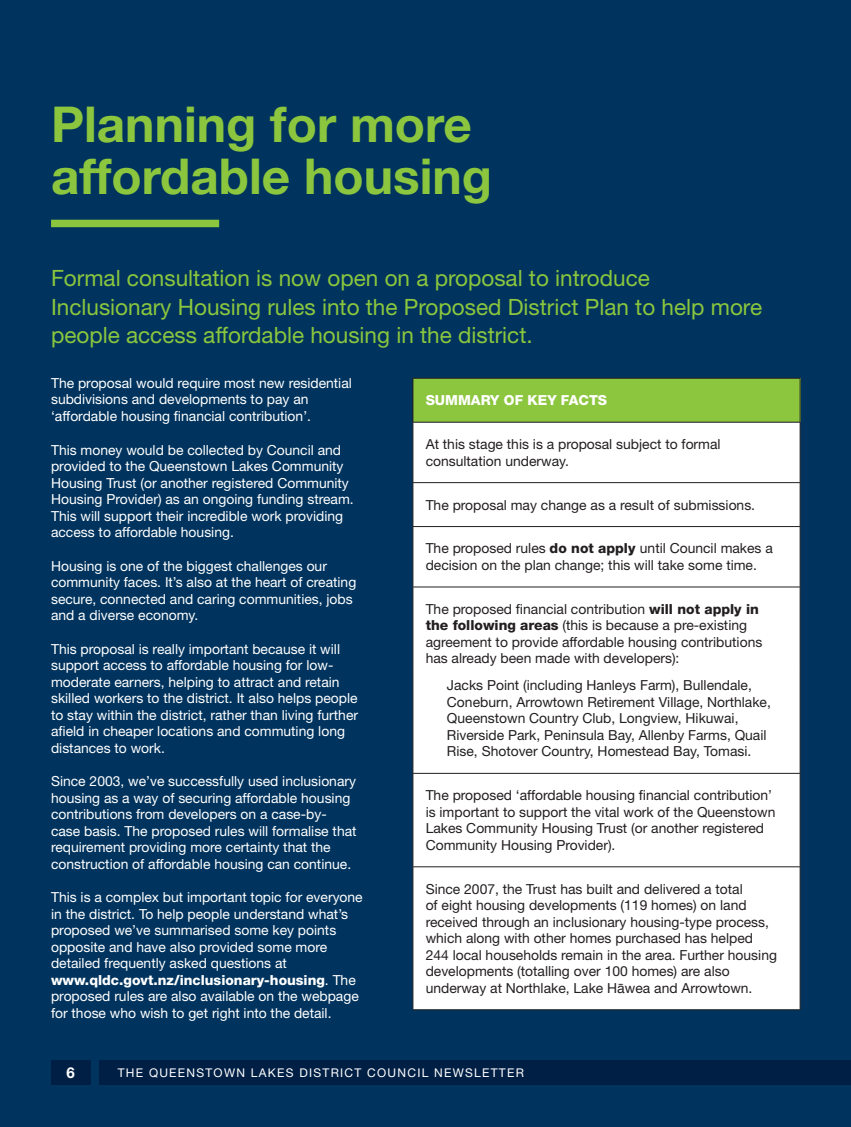
<style>
.page{position:relative;width:851px;height:1127px;background:#fff}
.page>*{position:absolute;margin:0;border:0;box-sizing:border-box;transform-origin:0 0}
.head_full_page_text{font:700 49.5px/52.5px "Helvetica Neue LT Std";color:#8bc63e}
.subhead_1{font:22.5px/28.5px "Helvetica Neue LT Std";color:#8bc63e}
.t1{font:700 15px "Helvetica Neue LT Std";color:#fff}
.bod{font:13.8px/16.5px "Helvetica Neue LT Std";color:#fff}
.bod-2{font:13.8px/16.5px "Helvetica Neue LT Std";color:#231f20}
.bod-3{font:800 13.8px "Helvetica Neue LT Std";color:#fff}
.t2{font:12px "Helvetica Neue LT Std";letter-spacing:.105em;color:#fff}
.s1{font-weight:800}
.s2{font-family:"Helvetica"}
</style>
<div class="page">
<div style="left:0;top:0;width:850px;height:1127px;background:#00345e"></div>
<div style="left:51px;top:220px;width:168px;height:7px;background:#8bc63e"></div>
<div style="left:413px;top:378px;width:387px;height:44px;background:#8bc63e"></div>
<div style="left:413px;top:423px;width:386px;height:586px;background:#fff"></div>
<hr style="left:412px;top:378px;width:388px;height:1px;background:#231f20">
<hr style="left:412px;top:378px;width:1px;height:44px;background:#231f20">
<hr style="left:799px;top:378px;width:1px;height:44px;background:#231f20">
<hr style="left:412px;top:422px;width:388px;height:1px;background:#231f20">
<hr style="left:412px;top:422px;width:1px;height:60px;background:#231f20">
<hr style="left:799px;top:422px;width:1px;height:60px;background:#231f20">
<hr style="left:412px;top:482px;width:388px;height:1px;background:#231f20">
<hr style="left:412px;top:483px;width:1px;height:43px;background:#231f20">
<hr style="left:799px;top:483px;width:1px;height:43px;background:#231f20">
<hr style="left:412px;top:526px;width:388px;height:1px;background:#231f20">
<hr style="left:412px;top:527px;width:1px;height:60px;background:#231f20">
<hr style="left:799px;top:527px;width:1px;height:60px;background:#231f20">
<hr style="left:412px;top:587px;width:388px;height:1px;background:#231f20">
<hr style="left:412px;top:587px;width:1px;height:85px;background:#231f20">
<hr style="left:799px;top:587px;width:1px;height:85px;background:#231f20">
<hr style="left:412px;top:672px;width:1px;height:101px;background:#231f20">
<hr style="left:799px;top:672px;width:1px;height:101px;background:#231f20">
<hr style="left:412px;top:773px;width:388px;height:1px;background:#231f20">
<hr style="left:412px;top:773px;width:1px;height:93px;background:#231f20">
<hr style="left:799px;top:773px;width:1px;height:93px;background:#231f20">
<hr style="left:412px;top:866px;width:388px;height:1px;background:#231f20">
<hr style="left:412px;top:867px;width:1px;height:142px;background:#231f20">
<hr style="left:799px;top:867px;width:1px;height:142px;background:#231f20">
<hr style="left:412px;top:1009px;width:388px;height:1px;background:#231f20">
<svg style="left:850px;top:1060px;width:1px;height:24px"></svg>
<div style="left:51px;top:1060px;width:39px;height:24px;background:#001f45"></div>
<div style="left:99px;top:1060px;width:751px;height:24px;background:#001f45"></div>
<p class="head_full_page_text" style="left:51px;top:97px;width:442px">Planning for more affordable housing</p>
<p class="subhead_1" style="left:51px;top:264px;width:712px">Formal consultation is now open on a proposal to introduce<br>Inclusionary Housing rules into the Proposed District Plan to help more people access affordable housing in the district.</p>
<p class="bod" style="left:51px;top:375px;width:302px">The proposal would require most new residential subdivisions and developments to pay an ‘affordable housing financial contribution’.</p>
<p class="bod" style="left:51px;top:441px;width:304px">This money would be collected by Council and provided to the Queenstown Lakes Community Housing Trust (or another registered Community Housing Provider) as an ongoing funding stream.<br>This will support their incredible work providing access to affordable housing.</p>
<p class="bod" style="left:51px;top:557px;width:307px">Housing is one of the biggest challenges our community faces. It’s also at the heart of creating secure, connected and caring communities, jobs and a diverse economy.</p>
<p class="bod" style="left:51px;top:640px;width:308px">This proposal is really important because it will support access to affordable housing for low&shy;moderate earners, helping to attract and retain skilled workers to the district. It also helps people to stay within the district, rather than living further afield in cheaper locations and commuting long distances to work.</p>
<p class="bod" style="left:51px;top:773px;width:307px">Since 2003, we’ve successfully used inclusionary housing as a way of securing affordable housing contributions from developers on a case-by&shy;case basis. The proposed rules will formalise that requirement providing more certainty that the construction of affordable housing can continue.</p>
<p class="bod" style="left:51px;top:889px;width:313px">This is a complex but important topic for everyone in the district. To help people understand what’s proposed we’ve summarised some key points opposite and have also provided some more detailed frequently asked questions at <span class="s1">www.qldc.govt.nz/inclusionary-housing</span>. The proposed rules are also available on the webpage for those who wish to get right into the detail.</p>
<p class="bod-3" style="left:425px;top:392px;width:183px">SUMMARY OF KEY FACTS</p>
<p class="bod-2" style="left:425px;top:436px;width:296px">At this stage this is a proposal subject to formal consultation underway.</p>
<p class="bod-2" style="left:425px;top:496px;width:331px">The proposal may change as a result of submissions.</p>
<p class="bod-2" style="left:425px;top:540px;width:348px">The proposed rules <span class="s1">do not apply</span> until Council makes a decision on the plan change; this will take some time.</p>
<p class="bod-2" style="left:425px;top:600px;width:338px">The proposed financial contribution <span class="s1">will not apply in the following areas</span> (this is because a pre-existing agreement to provide affordable housing contributions has already been made with developers):</p>
<p class="bod-2" style="left:447px;top:677px;width:325px">Jacks Point (including Hanleys Farm), Bullendale, Coneburn, Arrowtown Retirement Village, Northlake, Queenstown Country Club, Longview, Hikuwai, Riverside Park, Peninsula Bay, Allenby Farms, Quail Rise, Shotover Country, Homestead Bay, Tomasi.</p>
<p class="bod-2" style="left:425px;top:787px;width:351px">The proposed ‘affordable housing financial contribution’ is important to support the vital work of the Queenstown Lakes Community Housing Trust (or another registered Community Housing Provider).</p>
<p class="bod-2" style="left:425px;top:880px;width:353px">Since 2007, the Trust has built and delivered a total<br>of eight housing developments (119 homes) on land received through an inclusionary housing-type process, which along with other homes purchased has helped 244 local households remain in the area. Further housing developments (totalling over 100 homes) are also underway at Northlake, Lake H<span class="s2">ā</span>wea and Arrowtown.</p>
<p class="t1" style="left:67px;top:1063px;width:10px">6</p>
<p class="t2" style="left:118px;top:1065px;width:407px">THE QUEENSTOWN LAKES DISTRICT COUNCIL NEWSLETTER</p>
</div>
